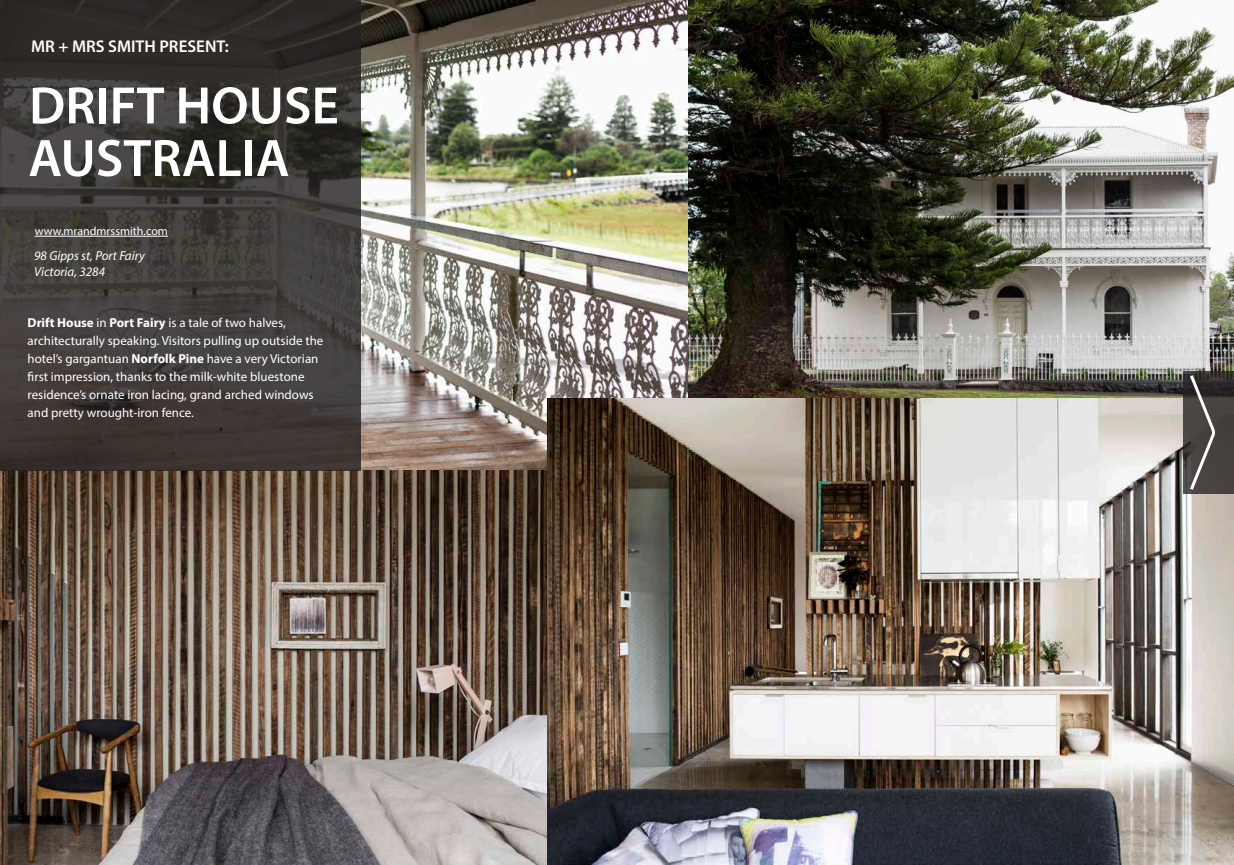
<style>
.page{position:relative;width:1234px;height:865px;background:#fff}
.page>*{position:absolute;margin:0;border:0;box-sizing:border-box;transform-origin:0 0}
.t1{font:600 53.1px/52.6px "Myriad Pro";color:#fff}
.t2{font:600 17px "Myriad Pro";color:#fff}
.t3{font:13px/18px "Myriad Pro";color:#fff}
.t4{font:italic 13px/16.2px "Myriad Pro";color:#fff}
.t5{font:12px "Myriad Pro";color:#fff}
.s1{font-weight:700}
</style>
<div class="page">
<img style="left:687px;top:0;width:546px;height:398px">
<img style="left:360px;top:0;width:327px;height:471px">
<img style="left:0;top:471px;width:547px;height:394px">
<img style="left:547px;top:398px;width:686px;height:467px">
<svg style="left:0;top:0;width:360px;height:471px;background:#3c3735"></svg>
<svg style="left:1183px;top:371px;width:50px;height:123px;background:#413c3a"></svg>
<svg style="left:1187px;top:372px;width:28px;height:121px;background:#575351"></svg>
<hr style="left:35px;top:236px;width:133px;height:1px;background:#fff">
<h2 class="t2" style="left:31px;top:36px;width:199px">MR + MRS SMITH PRESENT:</h2>
<h1 class="t1" style="left:28px;top:78px;width:312px">DRIFT HOUSE<br>AUSTRALIA</h1>
<p class="t5" style="left:35px;top:223px;width:135px">www.mrandmrssmith.com</p>
<p class="t4" style="left:34px;top:247px;width:112px">98 Gipps st, Port Fairy<br>Victoria, 3284</p>
<p class="t3" style="left:28px;top:313px;width:297px"><span class="s1">Drift House</span> in <span class="s1">Port Fairy</span> is a tale of two halves, architecturally speaking. Visitors pulling up outside the hotel’s gargantuan <span class="s1">Norfolk Pine</span> have a very Victorian first impression, thanks to the milk-white bluestone residence’s ornate iron lacing, grand arched windows and pretty wrought-iron fence.</p>
</div>
